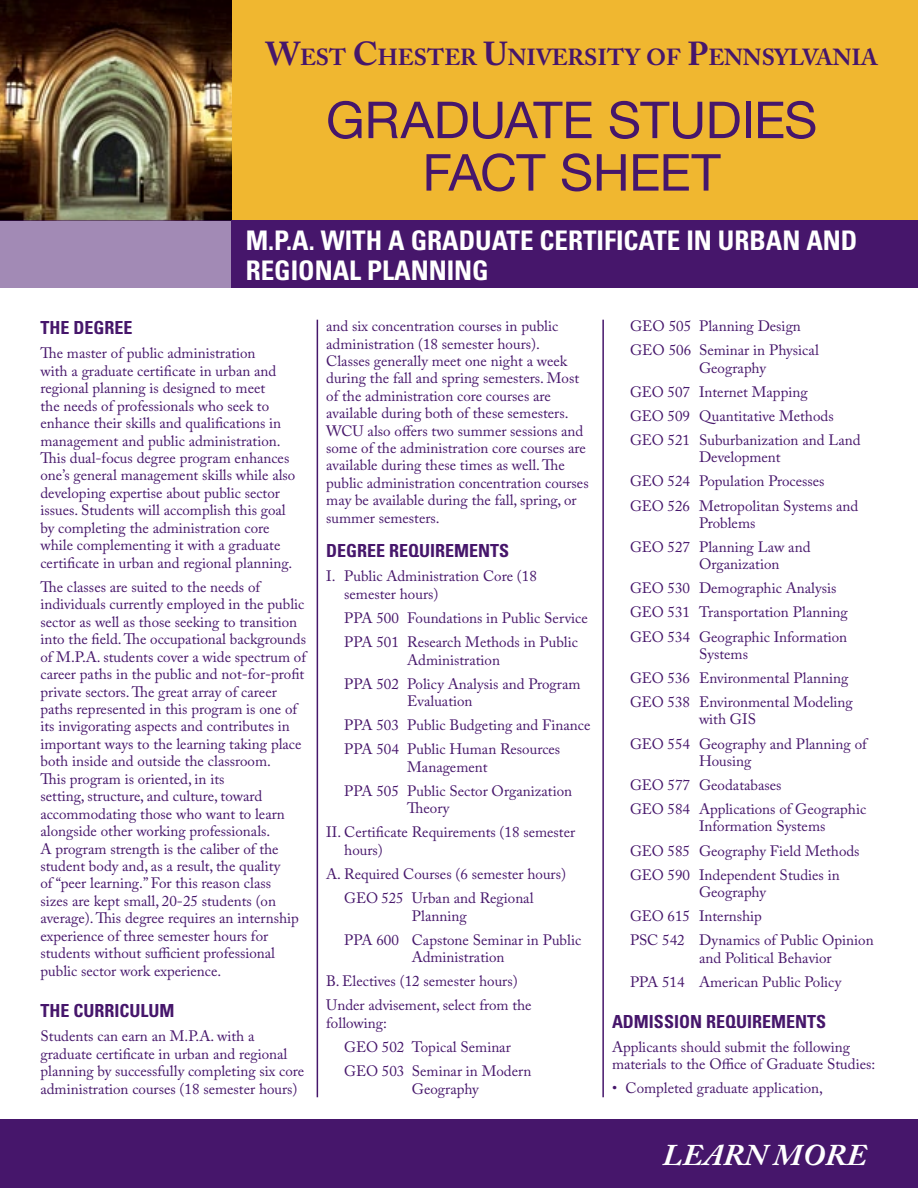
<style>
.page{position:relative;width:918px;height:1188px;background:#fff}
.page>*{position:absolute;margin:0;border:0;box-sizing:border-box;transform-origin:0 0}
.t1{font:51px/52.5px "Helvetica Neue";letter-spacing:-.01em;color:#46166b;text-align:center}
.t2{font:italic 700 30px "Adobe Caslon Pro";letter-spacing:.015em;color:#fff}
.t3{font:700 condensed 27px/30px "Univers";color:#fff}
.t4{font:700 23.1px "Adobe Caslon Pro";color:#46166b}
.t5{font:700 condensed 18px "Univers";color:#46166b}
.t6{font:15px/17.4px "Adobe Caslon Pro";color:#46166b}
.s1{font-size:33px}
</style>
<div class="page">
<div style="left:226px;top:0;width:692px;height:220px;background:#f0b730"></div>
<img style="left:0;top:0;width:232px;height:220px">
<div style="left:232px;top:220px;width:686px;height:68px;background:#46166b"></div>
<hr style="left:317px;top:320px;width:1px;height:777px;background:#46166b">
<hr style="left:602px;top:320px;width:2px;height:777px;background:#46166b">
<div style="left:0;top:220px;width:232px;height:68px;background:#a28ab5"></div>
<div style="left:0;top:1119px;width:918px;height:69px;background:#46166b"></div>
<h3 class="t4" style="left:265px;top:43px;width:614px"><span class="s1">W</span>EST <span class="s1">C</span>HESTER <span class="s1">U</span>NIVERSITY OF <span class="s1">P</span>ENNSYLVANIA</h3>
<h1 class="t1" style="left:326px;top:93px;width:489px">GRADUATE STUDIES<br>FACT SHEET</h1>
<h3 class="t3" style="left:246px;top:224px;width:610px">M.P.A. WITH A GRADUATE CERTIFICATE IN URBAN AND<br>REGIONAL PLANNING</h3>
<p class="t5" style="left:40px;top:317px;width:93px">THE DEGREE</p>
<p class="t6" style="left:40px;top:344px;width:256px">The master of public administration<br>with a graduate certificate in urban and regional planning is designed to meet<br>the needs of professionals who seek to enhance their skills and qualifications in management and public administration.<br>This dual-focus degree program enhances one’s general management skills while also developing expertise about public sector issues. Students will accomplish this goal by completing the administration core while complementing it with a graduate certificate in urban and regional planning.</p>
<p class="t6" style="left:40px;top:578px;width:267px">The classes are suited to the needs of individuals currently employed in the public sector as well as those seeking to transition into the field. The occupational backgrounds of M.P.A. students cover a wide spectrum of career paths in the public and not-for-profit private sectors. The great array of career paths represented in this program is one of its invigorating aspects and contributes in important ways to the learning taking place both inside and outside the classroom.<br>This program is oriented, in its<br>setting, structure, and culture, toward accommodating those who want to learn alongside other working professionals.<br>A program strength is the caliber of the student body and, as a result, the quality<br>of “peer learning.” For this reason class<br>sizes are kept small, 20-25 students (on average). This degree requires an internship experience of three semester hours for students without sufficient professional public sector work experience.</p>
<p class="t5" style="left:40px;top:1000px;width:136px">THE CURRICULUM</p>
<p class="t6" style="left:40px;top:1027px;width:265px">Students can earn an M.P.A. with a graduate certificate in urban and regional planning by successfully completing six core administration courses (18 semester hours)</p>
<p class="t6" style="left:326px;top:317px;width:264px">and six concentration courses in public administration (18 semester hours).<br>Classes generally meet one night a week during the fall and spring semesters. Most of the administration core courses are available during both of these semesters.<br>WCU also offers two summer sessions and some of the administration core courses are available during these times as well. The public administration concentration courses may be available during the fall, spring, or summer semesters.</p>
<p class="t5" style="left:326px;top:540px;width:185px">DEGREE REQUIREMENTS</p>
<p class="t6" style="left:344px;top:568px;width:194px;text-indent:-18px">I. Public Administration Core (18 semester hours)</p>
<p class="t6" style="left:344px;top:606px;width:245px;line-height:24.2px">PPA 500 Foundations in Public Service<br>PPA 501 Research Methods in Public</p>
<p class="t6" style="left:344px;top:647px;width:238px;line-height:24.2px;text-indent:63px">Administration<br>PPA 502 Policy Analysis and Program</p>
<p class="t6" style="left:344px;top:689px;width:248px;line-height:24.2px;text-indent:63px">Evaluation<br>PPA 503 Public Budgeting and Finance<br>PPA 504 Public Human Resources</p>
<p class="t6" style="left:344px;top:755px;width:229px;line-height:24.2px;text-indent:63px">Management<br>PPA 505 Public Sector Organization</p>
<p class="t6" style="left:326px;top:796px;width:250px;line-height:24.2px;text-indent:81px">Theory<br>II. Certificate Requirements (18 semester</p>
<p class="t6" style="left:344px;top:841px;width:40px">hours)</p>
<p class="t6" style="left:326px;top:865px;width:241px">A. Required Courses (6 semester hours)</p>
<p class="t6" style="left:344px;top:889px;width:191px">GEO 525 Urban and Regional</p>
<p class="t6" style="left:344px;top:903px;width:238px;line-height:24.2px;text-indent:68px">Planning<br>PPA 600 Capstone Seminar in Public</p>
<p class="t6" style="left:326px;top:945px;width:207px;line-height:24.2px;text-indent:86px">Administration<br>B. Electives (12 semester hours)<br>Under advisement, select from the</p>
<p class="t6" style="left:344px;top:1011px;width:189px;line-height:24.2px;text-indent:-18px">following:<br>GEO 502 Topical Seminar<br>GEO 503 Seminar in Modern</p>
<p class="t6" style="left:412px;top:1080px;width:69px">Geography</p>
<p class="t6" style="left:630px;top:314px;width:190px;line-height:24.2px">GEO 505 Planning Design<br>GEO 506 Seminar in Physical</p>
<p class="t6" style="left:630px;top:355px;width:232px;line-height:24.2px;text-indent:69px">Geography<br>GEO 507 Internet Mapping<br>GEO 509 Quantitative Methods<br>GEO 521 Suburbanization and Land</p>
<p class="t6" style="left:630px;top:445px;width:230px;line-height:24.2px;text-indent:69px">Development<br>GEO 524 Population Processes<br>GEO 526 Metropolitan Systems and</p>
<p class="t6" style="left:630px;top:511px;width:182px;line-height:24.2px;text-indent:69px">Problems<br>GEO 527 Planning Law and</p>
<p class="t6" style="left:630px;top:552px;width:219px;line-height:24.2px;text-indent:69px">Organization<br>GEO 530 Demographic Analysis<br>GEO 531 Transportation Planning<br>GEO 534 Geographic Information</p>
<p class="t6" style="left:630px;top:642px;width:224px;line-height:24.2px;text-indent:69px">Systems<br>GEO 536 Environmental Planning<br>GEO 538 Environmental Modeling</p>
<p class="t6" style="left:630px;top:707px;width:238px;line-height:24.2px;text-indent:69px">with GIS<br>GEO 554 Geography and Planning of</p>
<p class="t6" style="left:630px;top:749px;width:238px;line-height:24.2px;text-indent:69px">Housing<br>GEO 577 Geodatabases<br>GEO 584 Applications of Geographic</p>
<p class="t6" style="left:630px;top:814px;width:231px;line-height:24.2px;text-indent:69px">Information Systems<br>GEO 585 Geography Field Methods<br>GEO 590 Independent Studies in</p>
<p class="t6" style="left:630px;top:880px;width:245px;line-height:24.2px;text-indent:69px">Geography<br>GEO 615 Internship<br>PSC 542 Dynamics of Public Opinion</p>
<p class="t6" style="left:630px;top:945px;width:213px;line-height:24.2px;text-indent:69px">and Political Behavior<br>PPA 514 American Public Policy</p>
<p class="t5" style="left:612px;top:1011px;width:216px">ADMISSION REQUIREMENTS</p>
<p class="t6" style="left:612px;top:1038px;width:265px">Applicants should submit the following materials to the Office of Graduate Studies:</p>
<p class="t6" style="left:612px;top:1080px;width:212px">• Completed graduate application,</p>
<h2 class="t2" style="left:663px;top:1137px;width:206px">LEARN MORE</h2>
</div>
